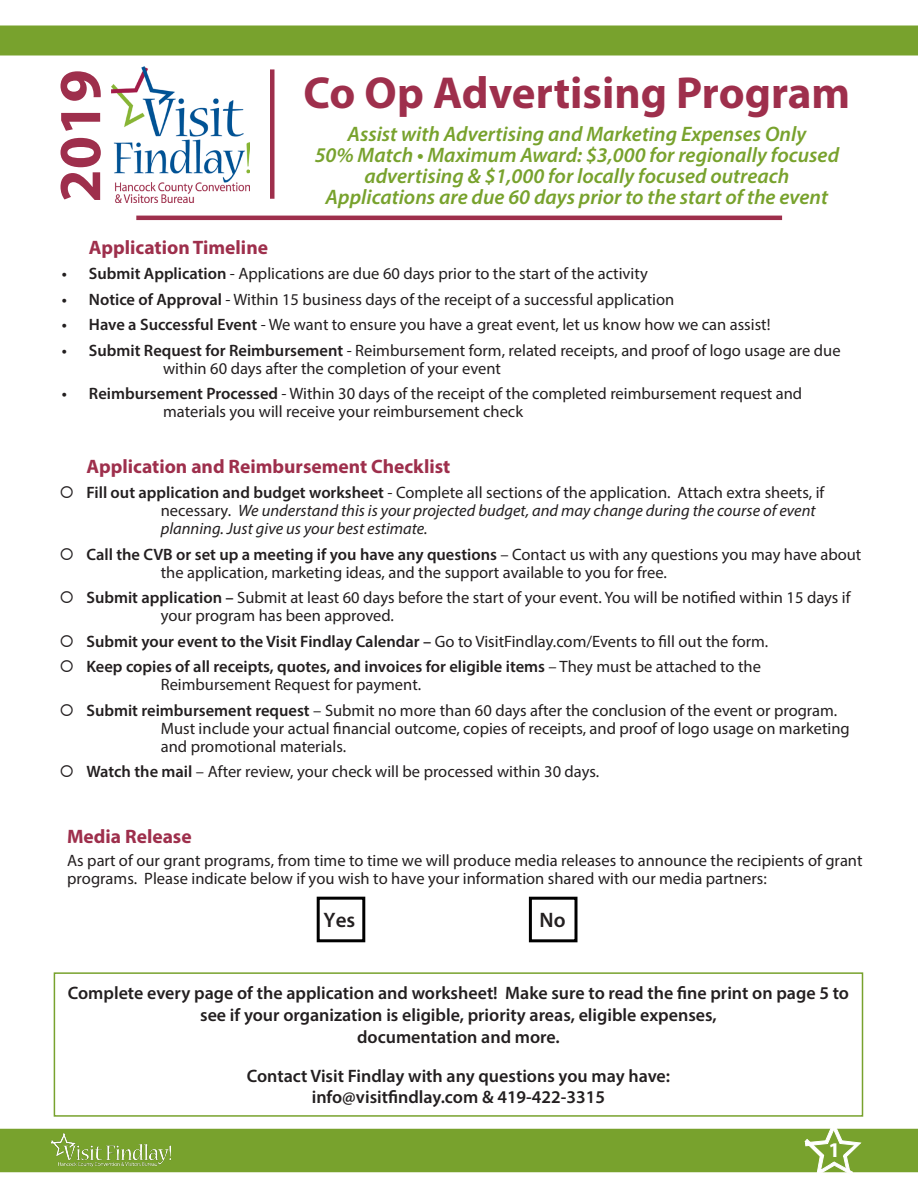
<style>
.page{position:relative;width:918px;height:1188px;background:#fff}
.page>*{position:absolute;margin:0;border:0;box-sizing:border-box;transform-origin:0 0}
.t1{font:700 60px "Myriad Pro";color:#9e2f4c}
.t2{font:700 45px "Myriad Pro";color:#9e2f4c}
.t3{font:italic 600 21px/21px "Myriad Pro";color:#78a22d;text-align:center}
.t4{font:600 21px "Myriad Pro";color:#231f20}
.t5{font:700 21px "Myriad Pro";color:#fff}
.t6{font:700 19.5px "Myriad Pro";color:#9e2f4c}
.t7{font:600 18px/21.6px "Myriad Pro";color:#231f20;text-align:center}
.t8{font:16.5px/18px "Myriad Pro";color:#231f20}
.t9{font:italic 16.5px/18px "Myriad Pro";color:#231f20}
.t10{font:600 16.5px/18px "Myriad Pro";color:#231f20}
.s1{font-weight:600}
.s2{font-weight:600;font-style:normal}
.s3{font-style:normal}
.s4{font-weight:400}
</style>
<div class="page">
<div style="left:0;top:26px;width:918px;height:30px;background:#78a22d"></div>
<div style="left:0;top:1129px;width:918px;height:43px;background:#78a22d"></div>
<img style="left:52px;top:1133px;width:118px;height:34px">
<svg style="left:804px;top:1128px;width:59px;height:45px"></svg>
<img style="left:111px;top:66px;width:139px;height:136px">
<hr style="left:270px;top:69px;width:4px;height:130px;background:#9e2f4c">
<hr style="left:136px;top:216px;width:646px;height:4px;background:#9e2f4c">
<div style="left:317px;top:897px;width:48px;height:45px;border:3px solid #000"></div>
<div style="left:529px;top:897px;width:49px;height:45px;border:3px solid #000"></div>
<div style="left:54px;top:972px;width:809px;height:145px;border:2px solid #78a22d"></div>
<p class="t1" style="left:41px;top:202px;width:135px;rotate:-90deg">2019</p>
<p class="t2" style="left:304px;top:63px;width:548px">Co Op Advertising Program</p>
<p class="t3" style="left:315px;top:123px;width:526px">Assist with Advertising and Marketing Expenses Only<br>50% Match • Maximum Award: $3,000 for regionally focused advertising &amp; $1,000 for locally focused outreach</p>
<p class="t3" style="left:326px;top:186px;width:504px">Applications are due 60 days prior to the start of the event</p>
<p class="t6" style="left:89px;top:234px;width:181px">Application Timeline</p>
<p class="t8" style="left:62px;top:264px;width:587px"><span class="s1">• Submit Application</span> - Applications are due 60 days prior to the start of the activity</p>
<p class="t8" style="left:62px;top:290px;width:614px"><span class="s1">• Notice of Approval</span> - Within 15 business days of the receipt of a successful application</p>
<p class="t8" style="left:62px;top:315px;width:710px"><span class="s1">• Have a Successful Event</span> - We want to ensure you have a great event, let us know how we can assist!</p>
<p class="t8" style="left:163px;top:341px;width:679px;text-indent:-101px"><span class="s1">• Submit Request for Reimbursement</span> - Reimbursement form, related receipts, and proof of logo usage are due within 60 days after the completion of your event</p>
<p class="t8" style="left:163px;top:384px;width:641px;text-indent:-101px"><span class="s1">• Reimbursement Processed</span> - Within 30 days of the receipt of the completed reimbursement request and materials you will receive your reimbursement check</p>
<p class="t6" style="left:87px;top:454px;width:365px">Application and Reimbursement Checklist</p>
<p class="t9" style="left:161px;top:484px;width:665px;text-indent:-74px"><span class="s2">Fill out application and budget worksheet</span> <span class="s3">- Complete all sections of the application. Attach extra sheets, if necessary.</span> We understand this is your projected budget, and may change during the course of event planning. Just give us your best estimate.</p>
<p class="t8" style="left:161px;top:545px;width:702px;text-indent:-74px"><span class="s1">Call the CVB or set up a meeting if you have any questions</span> – Contact us with any questions you may have about the application, marketing ideas, and the support available to you for free.</p>
<p class="t8" style="left:161px;top:589px;width:691px;text-indent:-74px"><span class="s1">Submit application –</span> Submit at least 60 days before the start of your event. You will be notified within 15 days if your program has been approved.</p>
<p class="t8" style="left:87px;top:632px;width:683px"><span class="s1">Submit your event to the Visit Findlay Calendar –</span> Go to VisitFindlay.com/Events to fill out the form.</p>
<p class="t10" style="left:161px;top:657px;width:602px;text-indent:-74px">Keep copies of all receipts, quotes, and invoices for eligible items <span class="s4">– They must be attached to the<br>Reimbursement Request for payment.</span></p>
<p class="t8" style="left:161px;top:701px;width:691px;text-indent:-74px"><span class="s1">Submit reimbursement request</span> – Submit no more than 60 days after the conclusion of the event or program.<br>Must include your actual financial outcome, copies of receipts, and proof of logo usage on marketing and promotional materials.</p>
<p class="t8" style="left:87px;top:763px;width:514px"><span class="s1">Watch the mail</span> – After review, your check will be processed within 30 days.</p>
<p class="t6" style="left:67px;top:824px;width:126px">Media Release</p>
<p class="t8" style="left:67px;top:851px;width:797px">As part of our grant programs, from time to time we will produce media releases to announce the recipients of grant programs. Please indicate below if you wish to have your information shared with our media partners:</p>
<p class="t4" style="left:324px;top:906px;width:33px">Yes</p>
<p class="t4" style="left:540px;top:906px;width:28px">No</p>
<p class="t7" style="left:68px;top:982px;width:783px">Complete every page of the application and worksheet! Make sure to read the fine print on page 5 to see if your organization is eligible, priority areas, eligible expenses,<br>documentation and more.</p>
<p class="t7" style="left:247px;top:1064px;width:425px">Contact Visit Findlay with any questions you may have: info@visitfindlay.com &amp; 419-422-3315</p>
<p class="t5" style="left:828px;top:1136px;width:13px">1</p>
</div>
